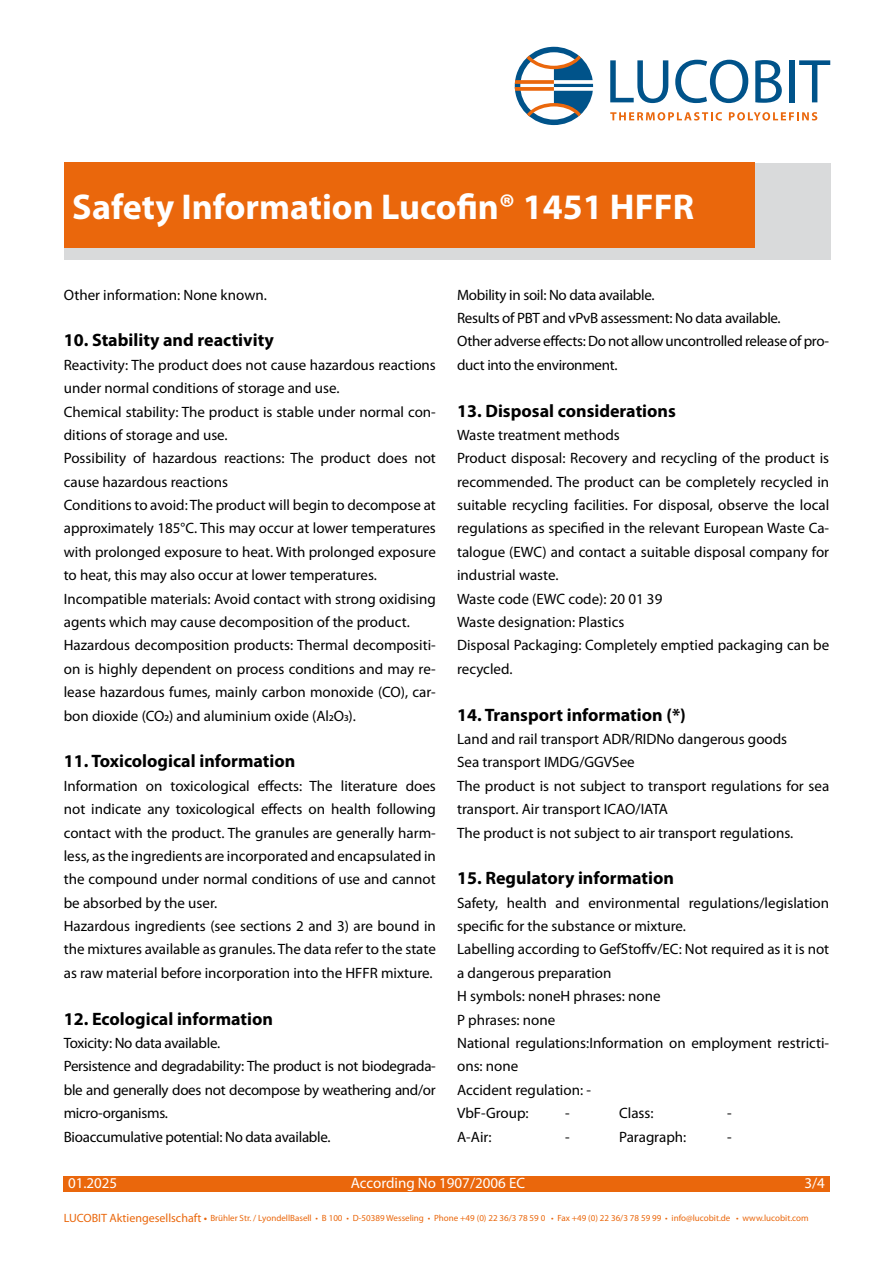
<style>
.page{position:relative;width:893px;height:1263px;background:#fff}
.page>*{position:absolute;margin:0;border:0;box-sizing:border-box;transform-origin:0 0}
.t1{font:700 36px "Myriad Pro";color:#fff}
.t2{font:700 18px "Myriad Pro";color:#000}
.t3{font:15px/23.4px "Myriad Pro";color:#000}
.t4{font:15px/23.4px "Myriad Pro";letter-spacing:-.02em;color:#000}
.t5{font:15px "Myriad Pro";color:#fff}
.t6{font:12px "Myriad Pro";color:#ea670c}
.t7{font:9px "Myriad Pro";color:#ea670c}
</style>
<div class="page">
<div style="left:64px;top:163px;width:766px;height:96px;background:#d9dadb"></div>
<svg style="left:515px;top:47px;width:78px;height:78px"></svg>
<svg style="left:610px;top:60px;width:58px;height:43px"></svg>
<svg style="left:675px;top:60px;width:73px;height:43px"></svg>
<svg style="left:755px;top:60px;width:27px;height:43px"></svg>
<div style="left:789px;top:60px;width:5px;height:42px;background:#00538a"></div>
<svg style="left:799px;top:60px;width:31px;height:42px"></svg>
<svg style="left:610px;top:112px;width:112px;height:9px"></svg>
<svg style="left:729px;top:112px;width:88px;height:9px"></svg>
<div style="left:64px;top:1176px;width:765px;height:16px;background:#ea670c"></div>
<div style="left:64px;top:163px;width:690px;height:85px;background:#ea670c"></div>
<h1 class="t1" style="left:72px;top:186px;width:623px">Safety Information Lucofin® 1451 HFFR</h1>
<p class="t3" style="left:64px;top:283px;width:205px">Other information: None known.</p>
<p class="t2" style="left:64px;top:330px;width:212px">10. Stability and reactivity</p>
<p class="t3" style="left:64px;top:353px;width:374px">Reactivity: The product does not cause hazardous reactions under normal conditions of storage and use.<br>Chemical stability: The product is stable under normal con&shy;ditions of storage and use.<br>Possibility of hazardous reactions: The product does not cause hazardous reactions<br>Conditions to avoid: The product will begin to decompose at approximately 185°C. This may occur at lower temperatures with prolonged exposure to heat. With prolonged exposure to heat, this may also occur at lower temperatures.<br>Incompatible materials: Avoid contact with strong oxidising agents which may cause decomposition of the product.<br>Hazardous decomposition products: Thermal decompositi&shy;on is highly dependent on process conditions and may re&shy;lease hazardous fumes, mainly carbon monoxide (CO), car&shy;bon dioxide (CO2) and aluminium oxide (Al2O3).</p>
<p class="t2" style="left:64px;top:751px;width:233px">11. Toxicological information</p>
<p class="t3" style="left:64px;top:774px;width:374px">Information on toxicological effects: The literature does not indicate any toxicological effects on health following contact with the product. The granules are generally harm&shy;less, as the ingredients are incorporated and encapsulated in the compound under normal conditions of use and cannot be absorbed by the user.<br>Hazardous ingredients (see sections 2 and 3) are bound in the mixtures available as granules. The data refer to the state as raw material before incorporation into the HFFR mixture.</p>
<p class="t2" style="left:64px;top:1008px;width:211px">12. Ecological information</p>
<p class="t4" style="left:64px;top:1031px;width:374px">Toxicity: No data available.<br>Persistence and degradability: The product is not biodegrada&shy;ble and generally does not decompose by weathering and/or micro-organisms.<br>Bioaccumulative potential: No data available.</p>
<p class="t4" style="left:457px;top:283px;width:374px">Mobility in soil: No data available.<br>Results of PBT and vPvB assessment: No data available.<br>Other adverse effects: Do not allow uncontrolled release of pro&shy;duct into the environment.</p>
<p class="t2" style="left:457px;top:400px;width:220px">13. Disposal considerations</p>
<p class="t3" style="left:457px;top:423px;width:374px">Waste treatment methods<br>Product disposal: Recovery and recycling of the product is recommended. The product can be completely recycled in suitable recycling facilities. For disposal, observe the local regulations as specified in the relevant European Waste Ca&shy;talogue (EWC) and contact a suitable disposal company for industrial waste.<br>Waste code (EWC code): 20 01 39<br>Waste designation: Plastics<br>Disposal Packaging: Completely emptied packaging can be recycled.</p>
<p class="t2" style="left:457px;top:704px;width:230px">14. Transport information (*)</p>
<p class="t3" style="left:457px;top:727px;width:374px">Land and rail transport ADR/RIDNo dangerous goods<br>Sea transport IMDG/GGVSee<br>The product is not subject to transport regulations for sea transport. Air transport ICAO/IATA<br>The product is not subject to air transport regulations.</p>
<p class="t2" style="left:457px;top:868px;width:218px">15. Regulatory information</p>
<p class="t3" style="left:457px;top:891px;width:374px">Safety, health and environmental regulations/legislation specific for the substance or mixture.<br>Labelling according to GefStoffv/EC: Not required as it is not a dangerous preparation<br>H symbols: noneH phrases: none<br>P phrases: none<br>National regulations:Information on employment restricti&shy;ons: none<br>Accident regulation: -<br>VbF-Group:</p>
<p class="t3" style="left:565px;top:1102px;width:6px">-</p>
<p class="t3" style="left:619px;top:1102px;width:36px">Class:</p>
<p class="t3" style="left:727px;top:1102px;width:6px">-</p>
<p class="t3" style="left:457px;top:1125px;width:36px">A-Air:</p>
<p class="t3" style="left:565px;top:1125px;width:6px">-</p>
<p class="t3" style="left:619px;top:1125px;width:69px">Paragraph:</p>
<p class="t3" style="left:727px;top:1125px;width:6px">-</p>
<p class="t5" style="left:68px;top:1175px;width:51px">01.2025</p>
<p class="t5" style="left:351px;top:1175px;width:176px">According No 1907/2006 EC</p>
<p class="t7" style="left:210px;top:1213px;width:600px">Brühler Str. / LyondellBasell • B 100 • D-50389 Wesseling • Phone +49 (0) 22 36/3 78 59 0 • Fax +49 (0) 22 36/3 78 59 99 • info@lucobit.de • www.lucobit.com</p>
<p class="t5" style="left:804px;top:1175px;width:22px">3/4</p>
<p class="t6" style="left:64px;top:1211px;width:145px">LUCOBIT Aktiengesellschaft •</p>
</div>
